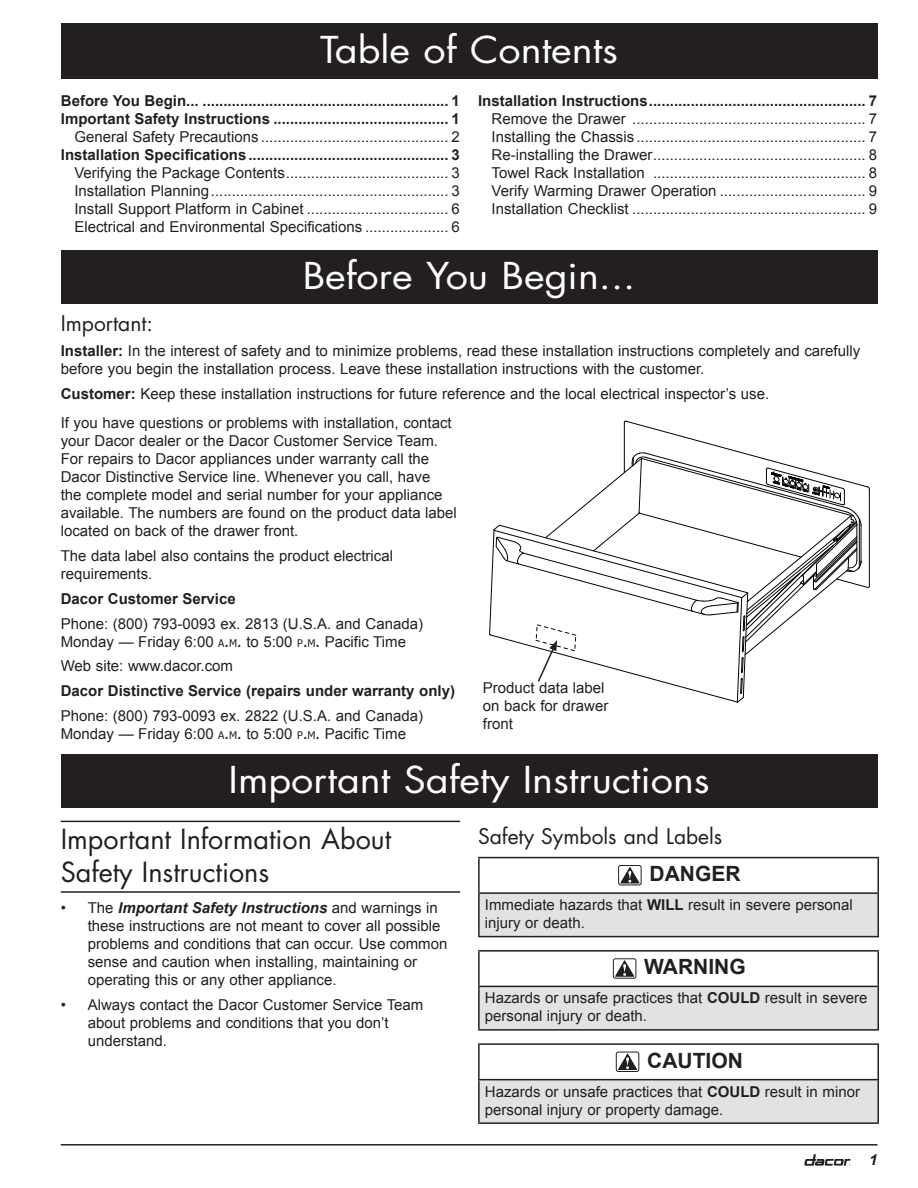
<style>
.page{position:relative;width:918px;height:1188px;background:#fff}
.page>*{position:absolute;margin:0;border:0;box-sizing:border-box;transform-origin:0 0}
.t1{font:36px "Futura Std";color:#fff;scale:1.1 1}
.t2{font:27px/32.4px "Futura Std";color:#231f20}
.t3{font:21px "Futura Std";color:#231f20}
.t4{font:700 21px "Arial";color:#231f20}
.t5{font:15px/18px "Arial";color:#231f20}
.t6{font:700 15px/18px "Arial";color:#231f20}
.t7{font:italic 700 15px "Arial";color:#231f20}
.s1{font-weight:700}
.s2{font-family:"Tahoma";font-size:10.5px}
.s3{font-family:"Tahoma"}
.s4{font-weight:700;font-style:italic}
</style>
<div class="page">
<svg style="left:804px;top:1154px;width:46px;height:12px"></svg>
<hr style="left:61px;top:1144px;width:817px;height:2px;background:#231f20">
<div style="left:61px;top:23px;width:817px;height:56px;background:#231f20"></div>
<hr style="left:61px;top:821px;width:399px;height:1px;background:#231f20">
<hr style="left:61px;top:891px;width:399px;height:2px;background:#231f20">
<div style="left:61px;top:250px;width:817px;height:54px;background:#231f20"></div>
<div style="left:61px;top:754px;width:817px;height:54px;background:#231f20"></div>
<div style="left:479px;top:893px;width:399px;height:44px;background:#e1e2e4"></div>
<hr style="left:478px;top:857px;width:401px;height:1px;background:#231f20">
<hr style="left:478px;top:858px;width:2px;height:34px;background:#231f20">
<hr style="left:877px;top:858px;width:2px;height:34px;background:#231f20">
<hr style="left:478px;top:892px;width:401px;height:2px;background:#231f20">
<hr style="left:478px;top:894px;width:2px;height:42px;background:#231f20">
<hr style="left:877px;top:894px;width:2px;height:42px;background:#231f20">
<hr style="left:478px;top:936px;width:401px;height:1px;background:#231f20">
<div style="left:618px;top:865px;width:24px;height:20px;border:1px solid #231f20;border-radius:2px"></div>
<svg style="left:620px;top:867px;width:20px;height:17px"></svg>
<div style="left:479px;top:986px;width:399px;height:44px;background:#e1e2e4"></div>
<hr style="left:478px;top:950px;width:401px;height:2px;background:#231f20">
<hr style="left:478px;top:952px;width:2px;height:34px;background:#231f20">
<hr style="left:877px;top:952px;width:2px;height:34px;background:#231f20">
<hr style="left:478px;top:986px;width:401px;height:1px;background:#231f20">
<hr style="left:478px;top:987px;width:2px;height:42px;background:#231f20">
<hr style="left:877px;top:987px;width:2px;height:42px;background:#231f20">
<hr style="left:478px;top:1029px;width:401px;height:2px;background:#231f20">
<div style="left:613px;top:958px;width:23px;height:21px;border:1px solid #231f20;border-radius:2px"></div>
<svg style="left:615px;top:960px;width:19px;height:17px"></svg>
<div style="left:479px;top:1080px;width:399px;height:43px;background:#e1e2e4"></div>
<hr style="left:478px;top:1043px;width:401px;height:2px;background:#231f20">
<hr style="left:478px;top:1045px;width:2px;height:34px;background:#231f20">
<hr style="left:877px;top:1045px;width:2px;height:34px;background:#231f20">
<hr style="left:478px;top:1079px;width:401px;height:1px;background:#231f20">
<hr style="left:478px;top:1080px;width:2px;height:42px;background:#231f20">
<hr style="left:877px;top:1080px;width:2px;height:42px;background:#231f20">
<hr style="left:478px;top:1122px;width:401px;height:2px;background:#231f20">
<div style="left:616px;top:1052px;width:23px;height:20px;border:1px solid #231f20;border-radius:2px"></div>
<svg style="left:618px;top:1053px;width:19px;height:17px"></svg>
<svg style="left:489px;top:420px;width:381px;height:283px"></svg>
<h1 class="t1" style="left:320px;top:27px;width:272px">Table of Contents</h1>
<p class="t6" style="left:61px;top:92px;width:401px">Before You Begin... ........................................................... 1<br>Important Safety Instructions .......................................... 1</p>
<p class="t5" style="left:74px;top:128px;width:387px">General Safety Precautions ............................................. 2</p>
<p class="t6" style="left:61px;top:146px;width:401px">Installation Specifications................................................ 3</p>
<p class="t5" style="left:74px;top:164px;width:387px;text-align:justify">Verifying the Package Contents....................................... 3<br>Installation Planning......................................................... 3<br>Install Support Platform in Cabinet .................................. 6<br>Electrical and Environmental Specifications .................... 6</p>
<p class="t6" style="left:478px;top:92px;width:400px">Installation Instructions.................................................... 7</p>
<p class="t5" style="left:492px;top:110px;width:387px;text-align:justify">Remove the Drawer ........................................................ 7<br>Installing the Chassis ....................................................... 7<br>Re-installing the Drawer................................................... 8<br>Towel Rack Installation ................................................... 8<br>Verify Warming Drawer Operation ................................... 9<br>Installation Checklist ........................................................ 9</p>
<h1 class="t1" style="left:303px;top:253px;width:304px">Before You Begin...</h1>
<h3 class="t3" style="left:61px;top:310px;width:94px">Important:</h3>
<p class="t5" style="left:61px;top:342px;width:801px"><span class="s1">Installer:</span> In the interest of safety and to minimize problems, read these installation instructions completely and carefully before you begin the installation process. Leave these installation instructions with the customer.</p>
<p class="t5" style="left:61px;top:379px;width:710px;line-height:29.7px"><span class="s1">Customer:</span> Keep these installation instructions for future reference and the local electrical inspector’s use.<br>If you have questions or problems with installation, contact</p>
<p class="t5" style="left:61px;top:432px;width:398px">your Dacor dealer or the Dacor Customer Service Team.<br>For repairs to Dacor appliances under warranty call the Dacor Distinctive Service line. Whenever you call, have<br>the complete model and serial number for your appliance available. The numbers are found on the product data label located on back of the drawer front.</p>
<p class="t5" style="left:61px;top:547px;width:334px">The data label also contains the product electrical requirements.</p>
<p class="t6" style="left:61px;top:590px;width:177px">Dacor Customer Service</p>
<p class="t5" style="left:61px;top:614px;width:364px">Phone: (800) 793-0093 ex. 2813 (U.S.A. and Canada)<br>Monday — Friday 6:00 <span class="s2">A</span><span class="s3">.</span><span class="s2">M</span><span class="s3">.</span> to 5:00 <span class="s2">P</span><span class="s3">.</span><span class="s2">M</span><span class="s3">.</span> Pacific Time</p>
<p class="t5" style="left:61px;top:657px;width:174px">Web site: www.dacor.com</p>
<p class="t6" style="left:61px;top:682px;width:396px">Dacor Distinctive Service (repairs under warranty only)</p>
<p class="t5" style="left:61px;top:707px;width:364px">Phone: (800) 793-0093 ex. 2822 (U.S.A. and Canada)<br>Monday — Friday 6:00 <span class="s2">A</span><span class="s3">.</span><span class="s2">M</span><span class="s3">.</span> to 5:00 <span class="s2">P</span><span class="s3">.</span><span class="s2">M</span><span class="s3">.</span> Pacific Time</p>
<p class="t5" style="left:483px;top:679px;width:127px">Product data label on back for drawer front</p>
<h1 class="t1" style="left:229px;top:757px;width:439px">Important Safety Instructions</h1>
<h2 class="t2" style="left:61px;top:823px;width:332px">Important Information About<br>Safety Instructions</h2>
<p class="t5" style="left:88px;top:899px;width:361px;text-indent:-27px">• The <span class="s4">Important Safety Instructions</span> and warnings in these instructions are not meant to cover all possible problems and conditions that can occur. Use common sense and caution when installing, maintaining or operating this or any other appliance.</p>
<p class="t5" style="left:88px;top:996px;width:337px;text-indent:-27px">• Always contact the Dacor Customer Service Team about problems and conditions that you don’t understand.</p>
<h3 class="t3" style="left:478px;top:823px;width:246px">Safety Symbols and Labels</h3>
<h3 class="t4" style="left:650px;top:860px;width:92px">DANGER</h3>
<p class="t5" style="left:485px;top:896px;width:370px">Immediate hazards that <span class="s1">WILL</span> result in severe personal injury or death.</p>
<h3 class="t4" style="left:644px;top:953px;width:16px">warning</h3>
<p class="t5" style="left:485px;top:989px;width:384px">Hazards or unsafe practices that <span class="s1">COULD</span> result in severe personal injury or death.</p>
<h3 class="t4" style="left:647px;top:1046px;width:16px">cau</h3>
<h3 class="t4" style="left:693px;top:1046px;width:26px">tion</h3>
<p class="t5" style="left:485px;top:1082px;width:377px">Hazards or unsafe practices that <span class="s1">COULD</span> result in minor personal injury or property damage.</p>
<p class="t7" style="left:869px;top:1150px;width:10px">1</p>
</div>
